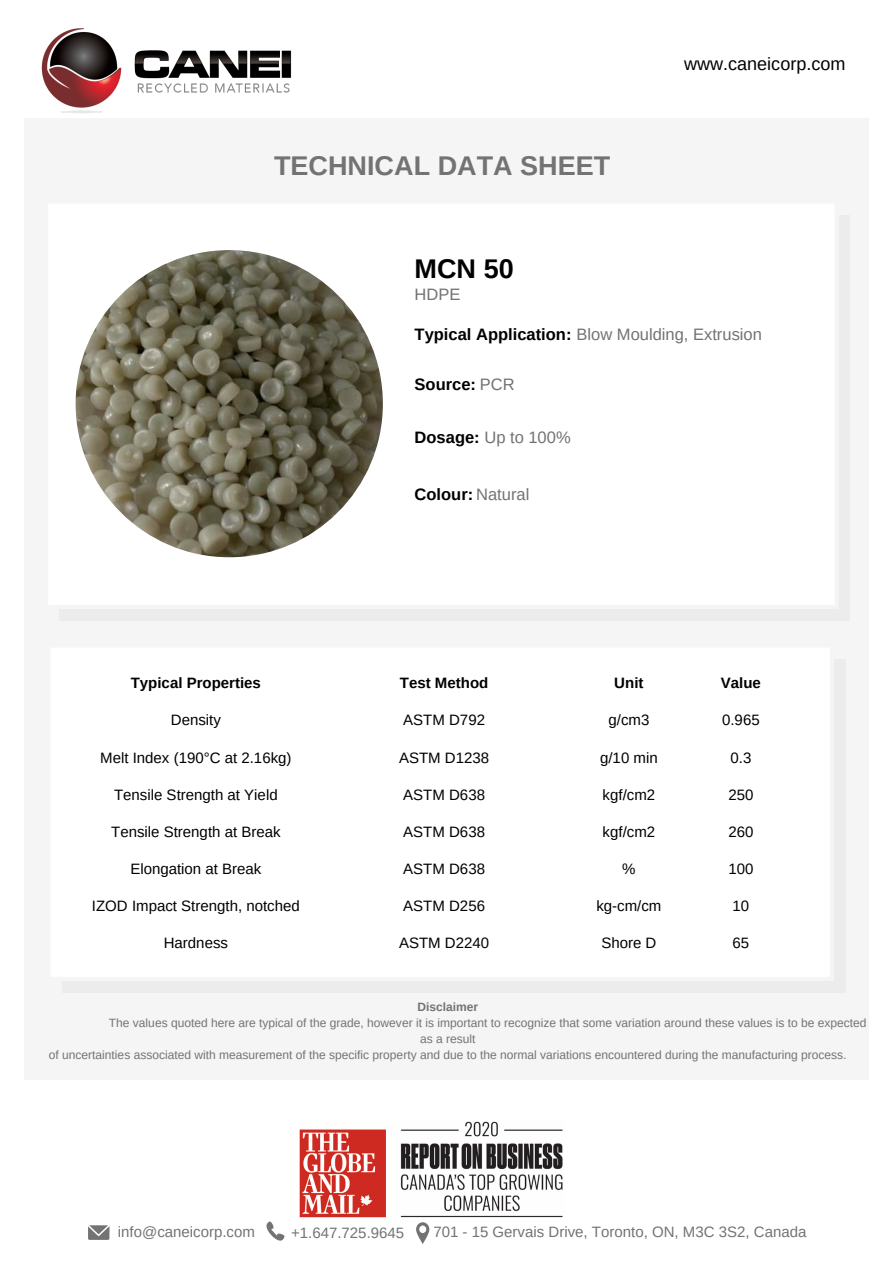
<style>
.page{position:relative;width:894px;height:1264px;background:#fff}
.page>*{position:absolute;margin:0;border:0;box-sizing:border-box;transform-origin:0 0}
.t1{font:700 27px "Arimo";color:#737373}
.t2{font:700 27px "Arimo";color:#000}
.t3{font:18px "Arimo";color:#000}
.t4{font:16.5px "Arimo";color:#717273}
.t5{font:700 16.5px "Arimo";color:#000}
.t6{font:15px "Arimo";color:#000}
.t7{font:15px "Arimo";color:#737373}
.t8{font:700 15px "Arimo";color:#000}
.t9{font:12px/15.8px "Arimo";color:#737373}
.t10{font:700 12px "Arimo";color:#737373}
.s1{font-weight:700;color:#000}
.s2{font-weight:400;color:#717273}
</style>
<div class="page">
<div style="left:25px;top:118px;width:843px;height:961px;background:#f5f5f5"></div>
<img style="left:41px;top:28px;width:251px;height:85px">
<svg style="left:88px;top:1225px;width:21px;height:14px"></svg>
<svg style="left:266px;top:1221px;width:18px;height:19px"></svg>
<svg style="left:416px;top:1222px;width:13px;height:21px"></svg>
<img style="left:300px;top:1121px;width:263px;height:96px">
<div style="left:60px;top:215px;width:789px;height:405px;background:#ececec"></div>
<div style="left:60px;top:215px;width:775px;height:390px;background:#fff"></div>
<img style="left:76px;top:250px;width:307px;height:307px;border-radius:50%">
<div style="left:62px;top:659px;width:783px;height:333px;background:#ececec"></div>
<div style="left:62px;top:659px;width:768px;height:318px;background:#fff"></div>
<p class="t1" style="left:274px;top:151px;width:337px">TECHNICAL DATA SHEET</p>
<p class="t3" style="left:684px;top:53px;width:163px">www.caneicorp.com</p>
<p class="t2" style="left:414px;top:254px;width:101px">MCN 50</p>
<p class="t4" style="left:414px;top:285px;width:47px">HDPE</p>
<p class="t4" style="left:414px;top:325px;width:349px"><span class="s1">Typical Application:</span> Blow Moulding, Extrusion</p>
<p class="t5" style="left:414px;top:375px;width:102px">Source: <span class="s2">PCR</span></p>
<p class="t4" style="left:414px;top:428px;width:157px"><span class="s1">Dosage:</span> Up to 100%</p>
<p class="t8" style="left:131px;top:674px;width:132px">Typical Properties</p>
<p class="t6" style="left:171px;top:712px;width:52px">Density</p>
<p class="t6" style="left:100px;top:749px;width:193px">Melt Index (190°C at 2.16kg)</p>
<p class="t6" style="left:114px;top:786px;width:165px">Tensile Strength at Yield</p>
<p class="t6" style="left:111px;top:823px;width:171px">Tensile Strength at Break</p>
<p class="t6" style="left:130px;top:860px;width:132px">Elongation at Break</p>
<p class="t6" style="left:92px;top:897px;width:209px">IZOD Impact Strength, notched</p>
<p class="t6" style="left:164px;top:934px;width:66px">Hardness</p>
<p class="t5" style="left:414px;top:485px;width:116px">Colour: <span class="s2">Natural</span></p>
<p class="t8" style="left:400px;top:674px;width:90px">Test Method</p>
<p class="t6" style="left:403px;top:712px;width:83px">ASTM D792</p>
<p class="t6" style="left:399px;top:749px;width:92px">ASTM D1238</p>
<p class="t6" style="left:403px;top:786px;width:83px">ASTM D638</p>
<p class="t6" style="left:403px;top:823px;width:83px">ASTM D638</p>
<p class="t6" style="left:403px;top:860px;width:83px">ASTM D638</p>
<p class="t6" style="left:403px;top:897px;width:83px">ASTM D256</p>
<p class="t6" style="left:399px;top:934px;width:92px">ASTM D2240</p>
<p class="t8" style="left:614px;top:674px;width:31px">Unit</p>
<p class="t6" style="left:608px;top:712px;width:42px">g/cm3</p>
<p class="t6" style="left:600px;top:749px;width:59px">g/10 min</p>
<p class="t6" style="left:602px;top:786px;width:54px">kgf/cm2</p>
<p class="t6" style="left:602px;top:823px;width:54px">kgf/cm2</p>
<p class="t6" style="left:622px;top:860px;width:15px">%</p>
<p class="t6" style="left:596px;top:897px;width:67px">kg-cm/cm</p>
<p class="t6" style="left:601px;top:934px;width:57px">Shore D</p>
<p class="t8" style="left:720px;top:674px;width:42px">Value</p>
<p class="t6" style="left:722px;top:712px;width:39px">0.965</p>
<p class="t6" style="left:730px;top:749px;width:22px">0.3</p>
<p class="t6" style="left:728px;top:786px;width:27px">250</p>
<p class="t6" style="left:728px;top:823px;width:27px">260</p>
<p class="t6" style="left:728px;top:860px;width:27px">100</p>
<p class="t6" style="left:732px;top:897px;width:18px">10</p>
<p class="t6" style="left:732px;top:934px;width:18px">65</p>
<p class="t10" style="left:417px;top:1000px;width:62px">Disclaimer</p>
<p class="t9" style="left:420px;top:1015px;width:448px;text-indent:-311px">The values quoted here are typical of the grade, however it is important to recognize that some variation around these values is to be expected as a result</p>
<p class="t9" style="left:49px;top:1046px;width:798px">of uncertainties associated with measurement of the specific property and due to the normal variations encountered during the manufacturing process.</p>
<p class="t7" style="left:118px;top:1222px;width:139px">info@caneicorp.com</p>
<p class="t7" style="left:291px;top:1224px;width:115px">+1.647.725.9645</p>
<p class="t7" style="left:433px;top:1222px;width:374px">701 - 15 Gervais Drive, Toronto, ON, M3C 3S2, Canada</p>
</div>
